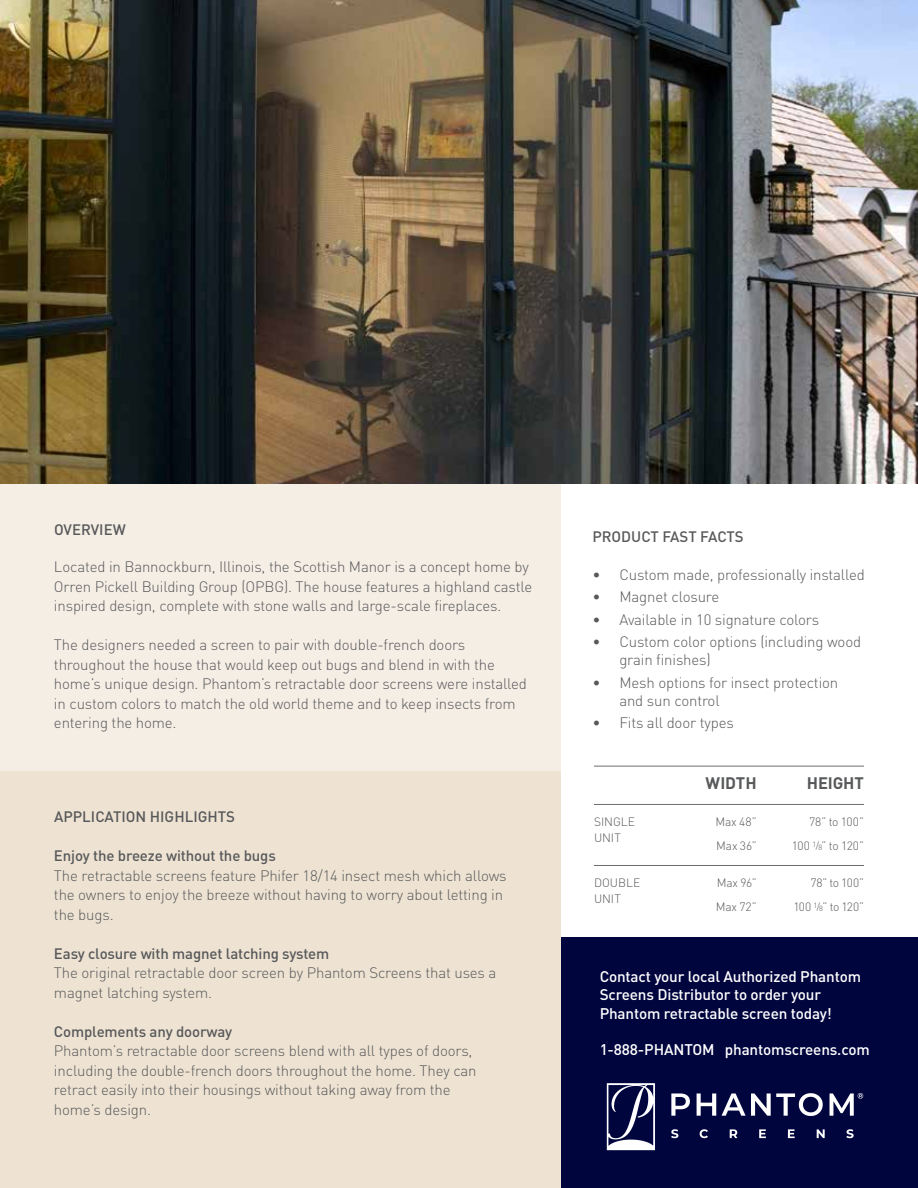
<style>
.page{position:relative;width:918px;height:1188px;background:#fff}
.page>*{position:absolute;margin:0;border:0;box-sizing:border-box;transform-origin:0 0}
.t1{font:700 16.5px "DINOT";letter-spacing:-.005em;color:#58595b}
.t2{font:500 15.3px/18.3px "DINOT";letter-spacing:-.01em;color:#fff}
.t3{font:300 15px/19.5px "DINOT";letter-spacing:-.01em;color:#58595b}
.t4{font:500 15px "DINOT";letter-spacing:-.01em;color:#58595b}
.t5{font:300 12px/16.5px "DINOT";letter-spacing:-.005em;color:#58595b}
.t6{font:300 12px/24px "DINOT";letter-spacing:-.025em;color:#58595b;text-align:right}
.t7{font:300 12px/24px "DINOT";letter-spacing:-.035em;color:#58595b;text-align:right}
.s1{font-size:9.75px}
.s2{font-size:7.5px}
</style>
<div class="page">
<div style="left:0;top:484px;width:561px;height:287px;background:#f5eee5"></div>
<div style="left:554px;top:937px;width:364px;height:251px;background:#00053e"></div>
<div style="left:0;top:771px;width:561px;height:417px;background:#eee3d2"></div>
<hr style="left:594px;top:766px;width:270px;height:1px;background:#6d6e71">
<hr style="left:594px;top:804px;width:270px;height:1px;background:#6d6e71">
<hr style="left:594px;top:865px;width:270px;height:1px;background:#6d6e71">
<img style="left:0;top:0;width:918px;height:484px">
<img style="left:606px;top:1083px;width:258px;height:68px">
<p class="t4" style="left:54px;top:520px;width:73px">OVERVIEW</p>
<p class="t3" style="left:54px;top:557px;width:480px">Located in Bannockburn, Illinois, the Scottish Manor is a concept home by<br>Orren Pickell Building Group (OPBG). The house features a highland castle inspired design, complete with stone walls and large-scale fireplaces.</p>
<p class="t3" style="left:54px;top:635px;width:475px">The designers needed a screen to pair with double-french doors throughout the house that would keep out bugs and blend in with the home’s unique design. Phantom’s retractable door screens were installed in custom colors to match the old world theme and to keep insects from entering the home.</p>
<p class="t4" style="left:54px;top:807px;width:183px">APPLICATION HIGHLIGHTS</p>
<p class="t4" style="left:54px;top:846px;width:223px">Enjoy the breeze without the bugs</p>
<p class="t3" style="left:54px;top:865px;width:454px">The retractable screens feature Phifer 18/14 insect mesh which allows the owners to enjoy the breeze without having to worry about letting in the bugs.</p>
<p class="t4" style="left:54px;top:944px;width:277px">Easy closure with magnet latching system</p>
<p class="t3" style="left:54px;top:963px;width:444px">The original retractable door screen by Phantom Screens that uses a magnet latching system.</p>
<p class="t4" style="left:54px;top:1022px;width:180px">Complements any doorway</p>
<p class="t3" style="left:54px;top:1041px;width:424px">Phantom’s retractable door screens blend with all types of doors, including the double-french doors throughout the home. They can retract easily into their housings without taking away from the home’s design.</p>
<p class="t4" style="left:592px;top:527px;width:153px">PRODUCT FAST FACTS</p>
<p class="t3" style="left:592px;top:564px;width:274px">• Custom made, professionally installed</p>
<p class="t3" style="left:592px;top:587px;width:128px">• Magnet closure</p>
<p class="t3" style="left:592px;top:609px;width:228px">• Available in 10 signature colors</p>
<p class="t3" style="left:619px;top:632px;width:243px;line-height:18px;text-indent:-27px">• Custom color options (including wood grain finishes)</p>
<p class="t3" style="left:619px;top:673px;width:220px;line-height:18px;text-indent:-27px">• Mesh options for insect protection and sun control</p>
<p class="t3" style="left:592px;top:713px;width:143px">• Fits all door types</p>
<p class="t5" style="left:594px;top:813px;width:43px">SINGLE<br>UNIT</p>
<p class="t5" style="left:594px;top:874px;width:48px">DOUBLE<br>UNIT</p>
<p class="t1" style="left:706px;top:772px;width:53px">WIDTH</p>
<p class="t5" style="left:715px;top:810px;width:43px;line-height:24px">Max 48”<br>Max 36”</p>
<p class="t5" style="left:716px;top:870px;width:42px;line-height:24px">Max 96”<br>Max 72”</p>
<p class="t1" style="left:807px;top:772px;width:59px">HEIGHT</p>
<p class="t6" style="left:792px;top:810px;width:74px">78” to 100”<br>100 <sup>1</sup><span class="s1">/</span><span class="s2">8</span>” to 120”</p>
<p class="t7" style="left:793px;top:870px;width:72px">78” to 100”<br>100 <sup>1</sup><span class="s1">/</span><span class="s2">8</span>” to 120”</p>
<p class="t2" style="left:600px;top:967px;width:263px">Contact your local Authorized Phantom<br>Screens Distributor to order your<br>Phantom retractable screen today!</p>
<p class="t2" style="left:600px;top:1040px;width:272px">1-888-PHANTOM phantomscreens.com</p>
</div>
